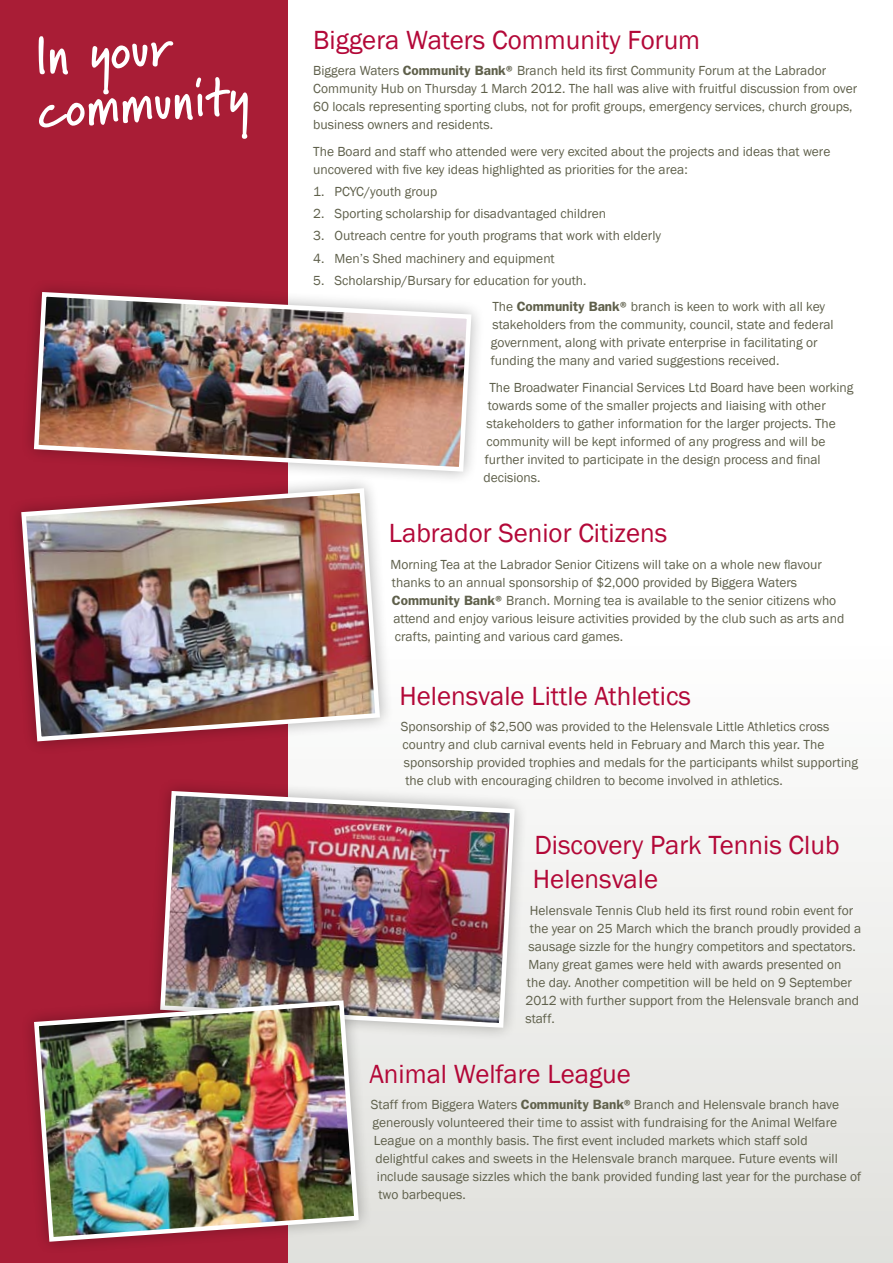
<style>
.page{position:relative;width:893px;height:1263px;background:#fff}
.page>*{position:absolute;margin:0;border:0;box-sizing:border-box;transform-origin:0 0}
.t1{font:700 54px/54px "Marydale";color:#fff}
.t2{font:27px/34.5px "Franklin Gothic";color:#b30838}
.t3{font:13.5px/18px "Franklin Gothic";color:#5f604b}
.s1{font-weight:600}
</style>
<div class="page">
<div style="left:284px;top:636px;width:609px;height:627px;background:linear-gradient(to bottom,#fff,#e0e0dc)"></div>
<div style="left:0;top:0;width:288px;height:1263px;background:#a91d36"></div>
<div style="left:19px;top:277px;width:465px;height:207px;background:#000;opacity:.3"></div>
<img style="left:32px;top:290px;width:442px;height:184px">
<div style="left:6px;top:473px;width:386px;height:281px;background:#000;opacity:.3"></div>
<img style="left:19px;top:486px;width:363px;height:258px">
<div style="left:145px;top:776px;width:382px;height:264px;background:#000;opacity:.3"></div>
<img style="left:158px;top:789px;width:359px;height:241px">
<div style="left:19px;top:985px;width:352px;height:269px;background:#000;opacity:.3"></div>
<img style="left:32px;top:998px;width:329px;height:246px">
<h1 class="t1" style="left:32px;top:28px;width:213px;rotate:-4deg">In your community</h1>
<h2 class="t2" style="left:313px;top:23px;width:388px">Biggera Waters Community Forum</h2>
<p class="t3" style="left:313px;top:62px;width:546px">Biggera Waters <span class="s1">Community Bank®</span> Branch held its first Community Forum at the Labrador Community Hub on Thursday 1 March 2012. The hall was alive with fruitful discussion from over 60 locals representing sporting clubs, not for profit groups, emergency services, church groups, business owners and residents.</p>
<p class="t3" style="left:313px;top:142px;width:519px">The Board and staff who attended were very excited about the projects and ideas that were uncovered with five key ideas highlighted as priorities for the area:</p>
<p class="t3" style="left:313px;top:183px;width:125px">1. PCYC/youth group</p>
<p class="t3" style="left:313px;top:205px;width:294px">2. Sporting scholarship for disadvantaged children</p>
<p class="t3" style="left:313px;top:227px;width:349px">3. Outreach centre for youth programs that work with elderly</p>
<p class="t3" style="left:313px;top:249px;width:243px">4. Men’s Shed machinery and equipment</p>
<p class="t3" style="left:492px;top:267px;width:334px;line-height:26.5px;text-indent:-179px">5. Scholarship/Bursary for education for youth.<br>The <span class="s1">Community Bank®</span> branch is keen to work with all key</p>
<p class="t3" style="left:491px;top:316px;width:344px">stakeholders from the community, council, state and federal government, along with private enterprise in facilitating or funding the many and varied suggestions received.</p>
<p class="t3" style="left:489px;top:379px;width:366px">The Broadwater Financial Services Ltd Board have been working</p>
<p class="t3" style="left:488px;top:397px;width:339px">towards some of the smaller projects and liaising with other</p>
<p class="t3" style="left:486px;top:415px;width:351px">stakeholders to gather information for the larger projects. The</p>
<p class="t3" style="left:486px;top:433px;width:341px">community will be kept informed of any progress and will be</p>
<p class="t3" style="left:485px;top:451px;width:337px">further invited to participate in the design process and final</p>
<p class="t3" style="left:483px;top:469px;width:59px">decisions.</p>
<h2 class="t2" style="left:389px;top:516px;width:280px">Labrador Senior Citizens</h2>
<p class="t3" style="left:390px;top:555px;width:455px">Morning Tea at the Labrador Senior Citizens will take on a whole new flavour thanks to an annual sponsorship of $2,000 provided by Biggera Waters <span class="s1">Community Bank®</span> Branch. Morning tea is available to the senior citizens who attend and enjoy various leisure activities provided by the club such as arts and crafts, painting and various card games.</p>
<h2 class="t2" style="left:399px;top:679px;width:293px">Helensvale Little Athletics</h2>
<p class="t3" style="left:401px;top:718px;width:459px">Sponsorship of $2,500 was provided to the Helensvale Little Athletics cross country and club carnival events held in February and March this year. The sponsorship provided trophies and medals for the participants whilst supporting the club with encouraging children to become involved in athletics.</p>
<h2 class="t2" style="left:533px;top:828px;width:308px">Discovery Park Tennis Club<br>Helensvale</h2>
<p class="t3" style="left:530px;top:902px;width:325px">Helensvale Tennis Club held its first round robin event for</p>
<p class="t3" style="left:530px;top:920px;width:333px">the year on 25 March which the branch proudly provided a</p>
<p class="t3" style="left:528px;top:938px;width:329px">sausage sizzle for the hungry competitors and spectators.</p>
<p class="t3" style="left:528px;top:956px;width:315px">Many great games were held with awards presented on</p>
<p class="t3" style="left:527px;top:974px;width:327px">the day. Another competition will be held on 9 September</p>
<p class="t3" style="left:525px;top:992px;width:335px">2012 with further support from the Helensvale branch and</p>
<p class="t3" style="left:525px;top:1010px;width:31px">staff.</p>
<h2 class="t2" style="left:369px;top:1057px;width:263px">Animal Welfare League</h2>
<p class="t3" style="left:371px;top:1096px;width:470px">Staff from Biggera Waters <span class="s1">Community Bank®</span>Branch and Helensvale branch have</p>
<p class="t3" style="left:372px;top:1114px;width:466px">generously volunteered their time to assist with fundraising for the Animal Welfare</p>
<p class="t3" style="left:374px;top:1132px;width:435px">League on a monthly basis. The first event included markets which staff sold</p>
<p class="t3" style="left:375px;top:1150px;width:464px">delightful cakes and sweets in the Helensvale branch marquee. Future events will</p>
<p class="t3" style="left:377px;top:1168px;width:486px">include sausage sizzles which the bank provided funding last year for the purchase of</p>
<p class="t3" style="left:378px;top:1186px;width:89px">two barbeques.</p>
</div>
